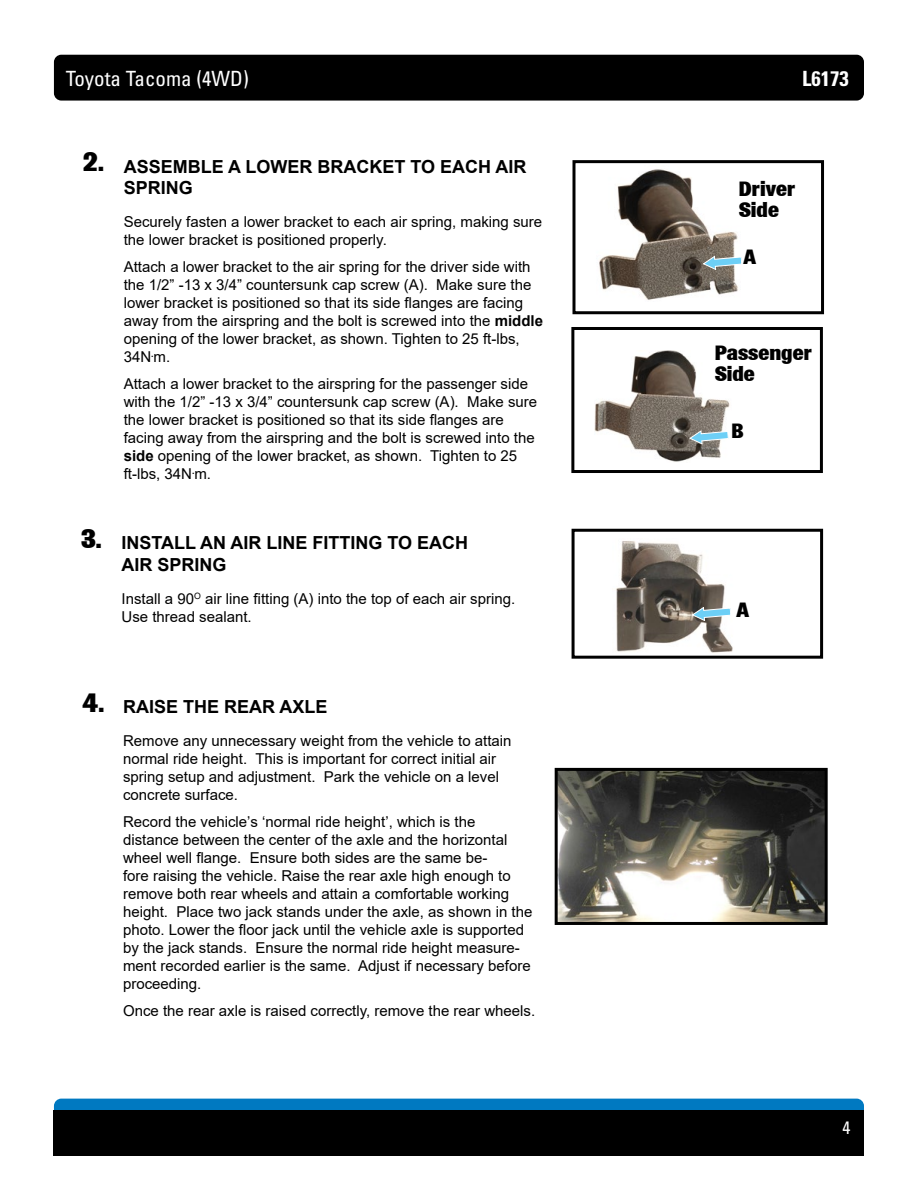
<style>
.page{position:relative;width:918px;height:1188px;background:#fff}
.page>*{position:absolute;margin:0;border:0;box-sizing:border-box;transform-origin:0 0}
.t1{font:800 21px/21px "Brown";color:#000}
.t2{font:condensed 21px "Univers LT Std";color:#fff}
.t3{font:700 condensed 21px "Univers LT Std";color:#fff}
.t4{font:700 18px/21.6px "Arial";color:#000}
.t5{font:condensed 18px "Univers LT Std";color:#fff}
.t6{font:15px/18px "Arial";color:#000}
.s1{font-family:"Brown";font-weight:800;font-size:27px}
.s2{font-weight:700}
</style>
<div class="page">
<div style="left:54px;top:55px;width:810px;height:46px;background:#000;border-radius:7px"></div>
<div style="left:54px;top:1099px;width:810px;height:45px;background:#0079c1;border-radius:7px"></div>
<div style="left:54px;top:1110px;width:810px;height:46px;background:#000"></div>
<div style="left:571px;top:327px;width:252px;height:146px;border:3px solid #000"></div>
<img style="left:594px;top:350px;width:136px;height:112px">
<div style="left:572px;top:160px;width:252px;height:154px;border:3px solid #000"></div>
<img style="left:599px;top:169px;width:139px;height:131px">
<svg style="left:702px;top:255px;width:40px;height:15px"></svg>
<svg style="left:689px;top:430px;width:40px;height:15px"></svg>
<img style="left:616px;top:541px;width:117px;height:112px">
<div style="left:572px;top:529px;width:251px;height:130px;border:3px solid #000"></div>
<svg style="left:691px;top:606px;width:41px;height:15px"></svg>
<img style="left:559px;top:772px;width:265px;height:149px">
<div style="left:555px;top:768px;width:273px;height:157px;border:3px solid #000"></div>
<h1 class="t2" style="left:66px;top:65px;width:185px">Toyota Tacoma (4WD)</h1>
<h1 class="t3" style="left:802px;top:65px;width:48px">L6173</h1>
<p class="t4" style="left:124px;top:156px;width:404px;text-indent:-41px"><span class="s1">2.</span> ASSEMBLE A LOWER BRACKET TO EACH AIR<br>SPRING</p>
<p class="t6" style="left:124px;top:213px;width:420px">Securely fasten a lower bracket to each air spring, making sure the lower bracket is positioned properly.</p>
<p class="t6" style="left:124px;top:258px;width:421px">Attach a lower bracket to the air spring for the driver side with the 1/2” -13 x 3/4” countersunk cap screw (A). Make sure the lower bracket is positioned so that its side flanges are facing away from the airspring and the bolt is screwed into the <span class="s2">middle </span>opening of the lower bracket, as shown. Tighten to 25 ft-lbs, 34N<sup>.</sup>m.</p>
<p class="t6" style="left:124px;top:375px;width:415px">Attach a lower bracket to the airspring for the passenger side with the 1/2” -13 x 3/4” countersunk cap screw (A). Make sure the lower bracket is positioned so that its side flanges are facing away from the airspring and the bolt is screwed into the <span class="s2">side</span> opening of the lower bracket, as shown. Tighten to 25 ft-lbs, 34N<sup>.</sup>m.</p>
<p class="t4" style="left:122px;top:533px;width:348px;text-indent:-41px"><span class="s1">3.</span> INSTALL AN AIR LINE FITTING TO EACH<br>AIR SPRING</p>
<p class="t6" style="left:122px;top:590px;width:395px">Install a 90<sup>O</sup> air line fitting (A) into the top of each air spring.<br>Use thread sealant.</p>
<p class="t4" style="left:82px;top:696px;width:246px"><span class="s1">4.</span> RAISE THE REAR AXLE</p>
<p class="t6" style="left:123px;top:732px;width:390px">Remove any unnecessary weight from the vehicle to attain normal ride height. This is important for correct initial air spring setup and adjustment. Park the vehicle on a level concrete surface.</p>
<p class="t6" style="left:123px;top:813px;width:411px">Record the vehicle’s ‘normal ride height’, which is the distance between the center of the axle and the horizontal wheel well flange. Ensure both sides are the same be-<br>fore raising the vehicle. Raise the rear axle high enough to remove both rear wheels and attain a comfortable working height. Place two jack stands under the axle, as shown in the photo. Lower the floor jack until the vehicle axle is supported by the jack stands. Ensure the normal ride height measure&shy;ment recorded earlier is the same. Adjust if necessary before proceeding.</p>
<p class="t6" style="left:123px;top:1002px;width:414px">Once the rear axle is raised correctly, remove the rear wheels.</p>
<h1 class="t1" style="left:739px;top:178px;width:58px">Driver<br>Side</h1>
<h1 class="t1" style="left:743px;top:246px;width:14px">A</h1>
<h1 class="t1" style="left:715px;top:342px;width:98px">Passenger<br>Side</h1>
<h1 class="t1" style="left:732px;top:420px;width:14px">B</h1>
<h1 class="t1" style="left:737px;top:599px;width:14px">A</h1>
<p class="t5" style="left:843px;top:1116px;width:9px">4</p>
</div>
